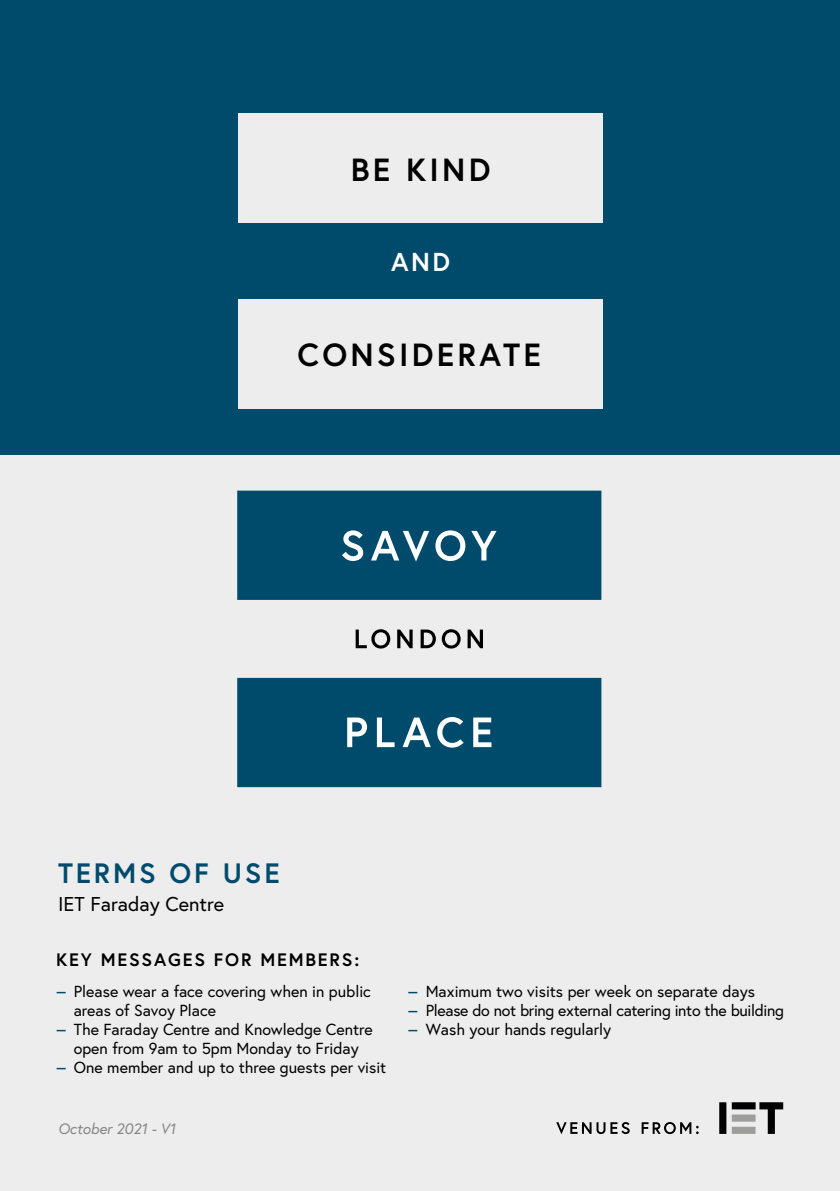
<style>
.page{position:relative;width:840px;height:1191px;background:#fff}
.page>*{position:absolute;margin:0;border:0;box-sizing:border-box;transform-origin:0 0}
.t1{font:700 32px "Europa";letter-spacing:.1em;color:#000}
.t2{font:700 28px "Europa";letter-spacing:.1em;color:#004b6c}
.t3{font:700 26px "Europa";color:#fff}
.t4{font:20px "Europa";color:#000}
.t5{font:700 18px "Europa";letter-spacing:.1em;color:#000}
.t6{font:16px/19.2px "Europa";color:#000}
.t7{font:16px "Europa";letter-spacing:-.02em;color:#000}
.t8{font:italic 15px "Europa";color:#878787}
.s1{font-size:18px;color:#004b6c}
</style>
<div class="page">
<div style="left:0;top:454px;width:839px;height:737px;background:#ededed"></div>
<div style="left:0;top:0;width:839px;height:454px;background:#004b6c"></div>
<svg style="left:719px;top:1102px;width:63px;height:31px"></svg>
<svg style="left:556px;top:1122px;width:73px;height:12px"></svg>
<svg style="left:641px;top:1122px;width:57px;height:12px"></svg>
<div style="left:238px;top:299px;width:364px;height:109px;background:#ededed"></div>
<div style="left:238px;top:113px;width:364px;height:110px;background:#ededed"></div>
<svg style="left:237px;top:490px;width:364px;height:297px;fill:#004b6c"></svg>
<svg style="left:342px;top:530px;width:21px;height:31px"></svg>
<svg style="left:371px;top:531px;width:58px;height:30px;background:#56889d"></svg>
<svg style="left:435px;top:530px;width:30px;height:31px"></svg>
<svg style="left:471px;top:531px;width:25px;height:29px"></svg>
<svg style="left:355px;top:629px;width:35px;height:19px"></svg>
<svg style="left:397px;top:629px;width:15px;height:19px"></svg>
<svg style="left:420px;top:629px;width:15px;height:19px"></svg>
<svg style="left:441px;top:629px;width:19px;height:19px"></svg>
<svg style="left:467px;top:629px;width:15px;height:19px"></svg>
<svg style="left:347px;top:717px;width:20px;height:30px"></svg>
<svg style="left:376px;top:717px;width:18px;height:30px"></svg>
<svg style="left:402px;top:717px;width:28px;height:30px"></svg>
<svg style="left:437px;top:717px;width:26px;height:30px"></svg>
<svg style="left:473px;top:717px;width:18px;height:30px"></svg>
<h1 class="t1" style="left:350px;top:148px;width:141px">BE KIND</h1>
<h3 class="t3" style="left:391px;top:244px;width:61px">AND</h3>
<h1 class="t1" style="left:297px;top:333px;width:245px">CONSIDERATE</h1>
<h2 class="t2" style="left:58px;top:854px;width:223px">TERMS OF USE</h2>
<p class="t4" style="left:58px;top:890px;width:168px">IET Faraday Centre</p>
<p class="t5" style="left:56px;top:947px;width:304px">KEY MESSAGES FOR MEMBERS:</p>
<p class="t6" style="left:74px;top:981px;width:298px;text-indent:-17px"><span class="s1">–</span> Please wear a face covering when in public areas of Savoy Place</p>
<p class="t6" style="left:57px;top:1019px;width:317px;text-align:center"><span class="s1">–</span> The Faraday Centre and Knowledge Centre open from 9am to 5pm Monday to Friday</p>
<p class="t6" style="left:57px;top:1057px;width:331px"><span class="s1">–</span> One member and up to three guests per visit</p>
<p class="t8" style="left:58px;top:1119px;width:119px">October 2021 - V1</p>
<p class="t6" style="left:408px;top:981px;width:348px"><span class="s1">–</span> Maximum two visits per week on separate days</p>
<p class="t7" style="left:408px;top:1000px;width:377px"><span class="s1">–</span> Please do not bring external catering into the building</p>
<p class="t6" style="left:408px;top:1019px;width:204px"><span class="s1">–</span> Wash your hands regularly</p>
</div>
